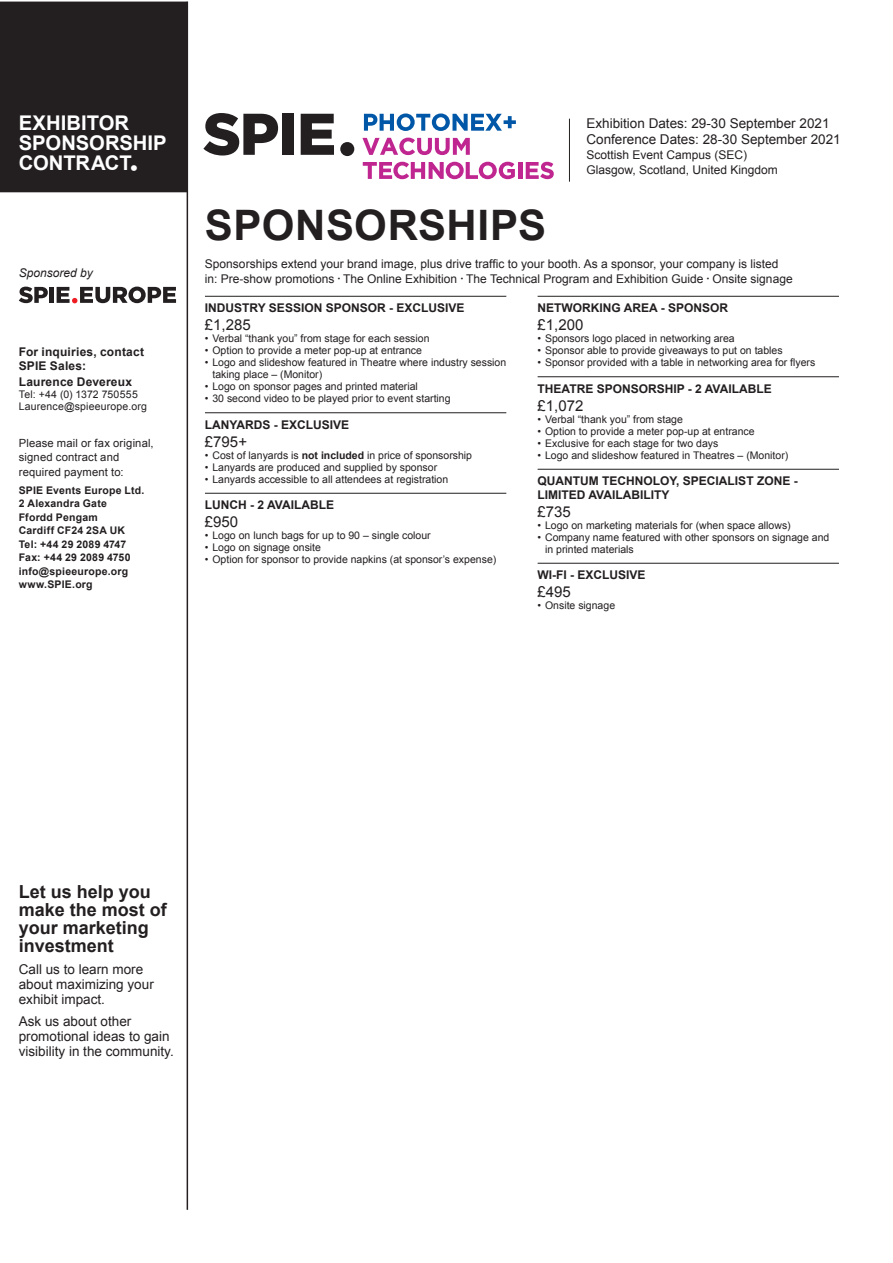
<style>
.page{position:relative;width:893px;height:1263px;background:#fff}
.page>*{position:absolute;margin:0;border:0;box-sizing:border-box;transform-origin:0 0}
.paragraph{font:700 42px "Arial";letter-spacing:.01em;color:#231f20}
.t1{font:700 20.25px/20.2px "Arial";color:#fff}
.t2{font:700 18px/18px "Arial";color:#231f20}
.Price{font:15px "Arial";color:#231f20}
.t3{font:13.5px/15px "Arial";color:#231f20}
.paragraph-2{font:12px/15px "Arial";color:#231f20}
.paragraph_hd{font:700 12px/13.5px "Arial";color:#231f20}
.Body_text{font:700 12px "Arial";letter-spacing:.015em;color:#231f20}
.Body_text-2{font:italic 12px "Arial";color:#231f20}
.Body_text-3{font:11.25px/14.2px "Arial";letter-spacing:.015em;color:#231f20}
.paragraph_bullets{font:10.5px/12px "Arial";color:#231f20}
.Body_text-4{font:700 10.5px "Arial";letter-spacing:.02em;color:#231f20}
.Body_text-5{font:10.5px "Arial";letter-spacing:.015em;color:#231f20}
.s1{font-weight:700}
</style>
<div class="page">
<div style="left:0;top:2px;width:187px;height:190px;background:#231f20"></div>
<hr style="left:187px;top:2px;width:1px;height:1208px;background:#231f20">
<hr style="left:569px;top:119px;width:1px;height:63px;background:#231f20">
<svg style="left:19px;top:287px;width:29px;height:16px"></svg>
<div style="left:49px;top:287px;width:5px;height:16px;background:#231f20"></div>
<svg style="left:57px;top:287px;width:119px;height:16px"></svg>
<svg style="left:364px;top:113px;width:152px;height:18px"></svg>
<svg style="left:362px;top:138px;width:108px;height:17px"></svg>
<svg style="left:363px;top:162px;width:152px;height:17px"></svg>
<hr style="left:518px;top:162px;width:4px;height:17px;background:#bf2690">
<svg style="left:526px;top:162px;width:28px;height:17px"></svg>
<svg style="left:301px;top:114px;width:33px;height:41px"></svg>
<div style="left:340px;top:142px;width:14px;height:14px;background:#231f20;border-radius:50%"></div>
<svg style="left:203px;top:113px;width:75px;height:43px"></svg>
<div style="left:282px;top:114px;width:12px;height:41px;background:#231f20"></div>
<hr style="left:205px;top:296px;width:301px;height:1px;background:#231f20">
<hr style="left:205px;top:412px;width:301px;height:1px;background:#231f20">
<hr style="left:205px;top:493px;width:301px;height:1px;background:#231f20">
<hr style="left:538px;top:296px;width:301px;height:1px;background:#231f20">
<hr style="left:538px;top:376px;width:301px;height:1px;background:#231f20">
<hr style="left:538px;top:469px;width:301px;height:1px;background:#231f20">
<hr style="left:538px;top:563px;width:301px;height:1px;background:#231f20">
<p class="t1" style="left:19px;top:113px;width:149px">EXHIBITOR<br>SPONSORSHIP<br>CONTRACT•</p>
<p class="Body_text-2" style="left:19px;top:265px;width:76px">Sponsored by</p>
<p class="Body_text" style="left:19px;top:344px;width:127px">For inquiries, contact</p>
<p class="Body_text" style="left:19px;top:358px;width:69px">SPIE Sales:</p>
<p class="Body_text" style="left:19px;top:374px;width:115px">Laurence Devereux</p>
<p class="Body_text-5" style="left:19px;top:388px;width:121px">Tel: +44 (0) 1372 750555</p>
<p class="Body_text-5" style="left:19px;top:400px;width:130px">Laurence@spieeurope.org</p>
<p class="Body_text-3" style="left:19px;top:436px;width:136px">Please mail or fax original, signed contract and required payment to:</p>
<p class="Body_text-4" style="left:19px;top:483px;width:127px">SPIE Events Europe Ltd.</p>
<p class="Body_text-4" style="left:19px;top:497px;width:90px">2 Alexandra Gate</p>
<p class="Body_text-4" style="left:19px;top:510px;width:81px">Ffordd Pengam</p>
<p class="Body_text-4" style="left:19px;top:524px;width:108px">Cardiff CF24 2SA UK</p>
<p class="Body_text-4" style="left:19px;top:537px;width:109px">Tel: +44 29 2089 4747</p>
<p class="Body_text-4" style="left:19px;top:551px;width:113px">Fax: +44 29 2089 4750</p>
<p class="Body_text-4" style="left:19px;top:564px;width:111px">info@spieeurope.org</p>
<p class="Body_text-4" style="left:19px;top:578px;width:75px">www.SPIE.org</p>
<p class="t3" style="left:586px;top:116px;width:245px">Exhibition Dates: 29-30 September 2021</p>
<p class="t3" style="left:586px;top:132px;width:256px">Conference Dates: 28-30 September 2021</p>
<p class="paragraph-2" style="left:586px;top:148px;width:193px">Scottish Event Campus (SEC)<br>Glasgow, Scotland, United Kingdom</p>
<p class="paragraph" style="left:205px;top:197px;width:343px">SPONSORSHIPS</p>
<p class="paragraph-2" style="left:205px;top:257px;width:589px">Sponsorships extend your brand image, plus drive traffic to your booth. As a sponsor, your company is listed in: Pre-show promotions <sup>•</sup> The Online Exhibition <sup>•</sup> The Technical Program and Exhibition Guide <sup>•</sup> Onsite signage</p>
<p class="paragraph_hd" style="left:205px;top:302px;width:261px">INDUSTRY SESSION SPONSOR - EXCLUSIVE</p>
<p class="Price" style="left:205px;top:315px;width:47px">£1,285</p>
<p class="paragraph_bullets" style="left:205px;top:332px;width:226px">• Verbal “thank you” from stage for each session</p>
<p class="paragraph_bullets" style="left:205px;top:344px;width:219px">• Option to provide a meter pop-up at entrance</p>
<p class="paragraph_bullets" style="left:212px;top:356px;width:295px;text-indent:-8px">• Logo and slideshow featured in Theatre where industry session taking place – (Monitor)</p>
<p class="paragraph_bullets" style="left:205px;top:380px;width:214px">• Logo on sponsor pages and printed material</p>
<p class="paragraph_bullets" style="left:205px;top:392px;width:247px">• 30 second video to be played prior to event starting</p>
<p class="paragraph_hd" style="left:205px;top:418px;width:146px">LANYARDS - EXCLUSIVE</p>
<p class="Price" style="left:205px;top:431px;width:44px">£795+</p>
<p class="paragraph_bullets" style="left:205px;top:449px;width:269px">• Cost of lanyards is <span class="s1">not included</span> in price of sponsorship</p>
<p class="paragraph_bullets" style="left:205px;top:461px;width:234px">• Lanyards are produced and supplied by sponsor</p>
<p class="paragraph_bullets" style="left:205px;top:473px;width:245px">• Lanyards accessible to all attendees at registration</p>
<p class="paragraph_hd" style="left:205px;top:498px;width:131px">LUNCH - 2 AVAILABLE</p>
<p class="Price" style="left:205px;top:512px;width:35px">£950</p>
<p class="paragraph_bullets" style="left:205px;top:529px;width:227px">• Logo on lunch bags for up to 90 – single colour</p>
<p class="paragraph_bullets" style="left:205px;top:541px;width:118px">• Logo on signage onsite</p>
<p class="paragraph_bullets" style="left:205px;top:553px;width:293px">• Option for sponsor to provide napkins (at sponsor’s expense)</p>
<p class="paragraph_hd" style="left:538px;top:302px;width:192px">NETWORKING AREA - SPONSOR</p>
<p class="Price" style="left:538px;top:315px;width:47px">£1,200</p>
<p class="paragraph_bullets" style="left:538px;top:332px;width:199px">• Sponsors logo placed in networking area</p>
<p class="paragraph_bullets" style="left:538px;top:344px;width:247px">• Sponsor able to provide giveaways to put on tables</p>
<p class="paragraph_bullets" style="left:538px;top:356px;width:279px">• Sponsor provided with a table in networking area for flyers</p>
<p class="paragraph_hd" style="left:538px;top:382px;width:236px">THEATRE SPONSORSHIP - 2 AVAILABLE</p>
<p class="Price" style="left:538px;top:395px;width:47px">£1,072</p>
<p class="paragraph_bullets" style="left:538px;top:413px;width:147px">• Verbal “thank you” from stage</p>
<p class="paragraph_bullets" style="left:538px;top:425px;width:219px">• Option to provide a meter pop-up at entrance</p>
<p class="paragraph_bullets" style="left:538px;top:437px;width:182px">• Exclusive for each stage for two days</p>
<p class="paragraph_bullets" style="left:538px;top:449px;width:252px">• Logo and slideshow featured in Theatres – (Monitor)</p>
<p class="paragraph_hd" style="left:538px;top:474px;width:262px">QUANTUM TECHNOLOY, SPECIALIST ZONE -<br>LIMITED AVAILABILITY</p>
<p class="Price" style="left:538px;top:501px;width:35px">£735</p>
<p class="paragraph_bullets" style="left:538px;top:519px;width:255px">• Logo on marketing materials for (when space allows)</p>
<p class="paragraph_bullets" style="left:545px;top:531px;width:286px;text-indent:-8px">• Company name featured with other sponsors on signage and in printed materials</p>
<p class="paragraph_hd" style="left:538px;top:568px;width:110px">WI-FI - EXCLUSIVE</p>
<p class="Price" style="left:538px;top:582px;width:35px">£495</p>
<p class="paragraph_bullets" style="left:538px;top:599px;width:79px">• Onsite signage</p>
<p class="t2" style="left:19px;top:883px;width:150px">Let us help you make the most of your marketing investment</p>
<p class="t3" style="left:19px;top:962px;width:137px">Call us to learn more about maximizing your exhibit impact.</p>
<p class="t3" style="left:19px;top:1013px;width:157px">Ask us about other promotional ideas to gain visibility in the community.</p>
</div>
